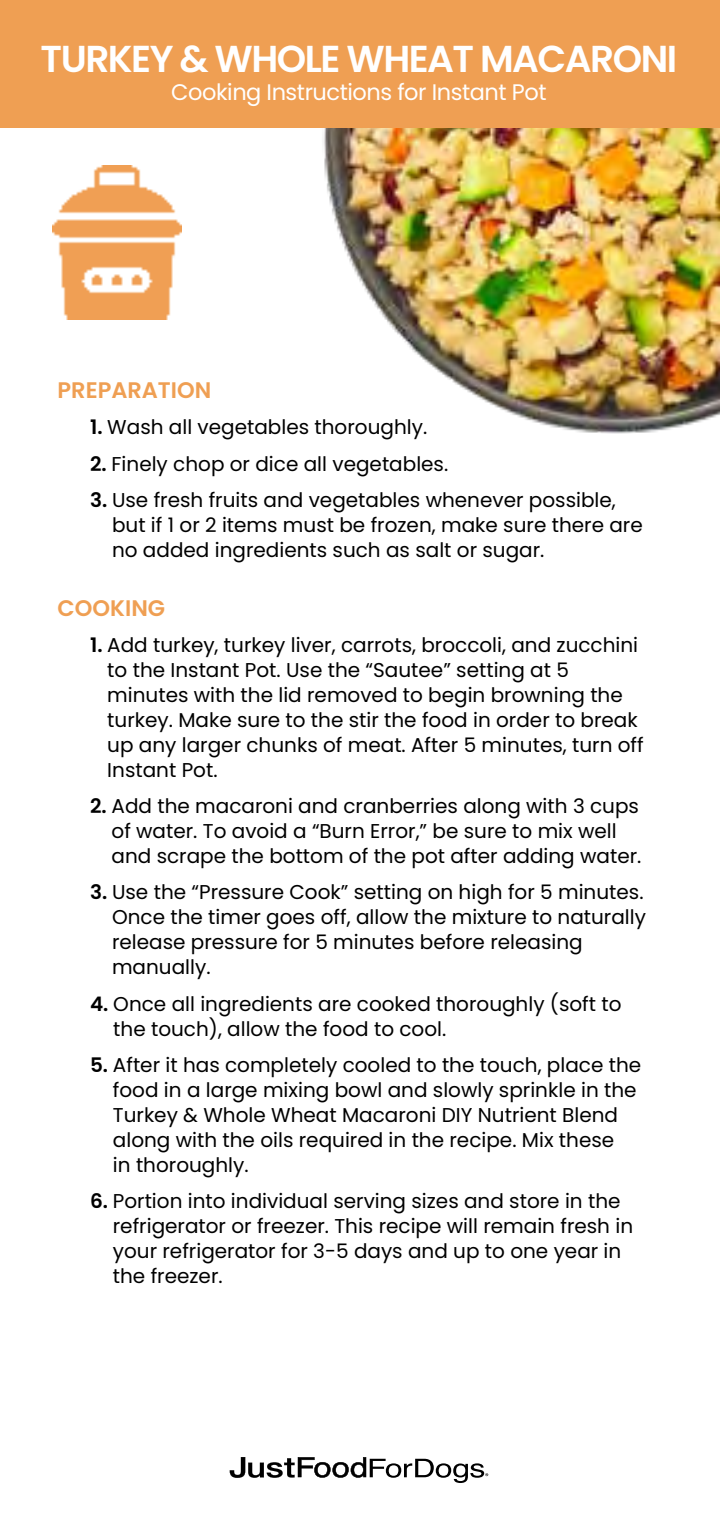
<style>
.page{position:relative;width:720px;height:1530px;background:#fff}
.page>*{position:absolute;margin:0;border:0;box-sizing:border-box;transform-origin:0 0}
.t1{font:600 37.5px "Poppins";letter-spacing:-.04em;color:#fff}
.t2{font:22.5px "Poppins";letter-spacing:-.02em;color:#fff}
.t3{font:600 22.5px "Poppins";color:#ef9f53}
.t4{font:20px/25px "Poppins";color:#000}
.s1{font-weight:600}
</style>
<div class="page">
<img style="left:323px;top:128px;width:397px;height:306px">
<div style="left:0;top:0;width:720px;height:128px;background:#ef9f53"></div>
<img style="left:52px;top:165px;width:129px;height:155px">
<svg style="left:230px;top:1457px;width:258px;height:26px"></svg>
<h1 class="t1" style="left:41px;top:37px;width:638px">TURKEY &amp; WHOLE WHEAT MACARONI</h1>
<p class="t2" style="left:171px;top:79px;width:377px">Cooking Instructions for Instant Pot</p>
<p class="t3" style="left:58px;top:377px;width:155px">PREPARATION</p>
<p class="t4" style="left:90px;top:415px;width:339px"><span class="s1">1.</span> Wash all vegetables thoroughly.</p>
<p class="t4" style="left:90px;top:451px;width:360px"><span class="s1">2.</span> Finely chop or dice all vegetables.</p>
<p class="t4" style="left:112px;top:488px;width:532px;text-indent:-22px"><span class="s1">3.</span> Use fresh fruits and vegetables whenever possible, but if 1 or 2 items must be frozen, make sure there are no added ingredients such as salt or sugar.</p>
<p class="t3" style="left:58px;top:595px;width:109px">COOKING</p>
<p class="t4" style="left:107px;top:633px;width:538px;text-indent:-17px"><span class="s1">1.</span> Add turkey, turkey liver, carrots, broccoli, and zucchini to the Instant Pot. Use the “Sautee” setting at 5 minutes with the lid removed to begin browning the turkey. Make sure to the stir the food in order to break up any larger chunks of meat. After 5 minutes, turn off Instant Pot.</p>
<p class="t4" style="left:112px;top:794px;width:531px;text-indent:-21px"><span class="s1">2.</span> Add the macaroni and cranberries along with 3 cups of water. To avoid a “Burn Error,” be sure to mix well and scrape the bottom of the pot after adding water.</p>
<p class="t4" style="left:112px;top:880px;width:535px;text-indent:-22px"><span class="s1">3.</span> Use the “Pressure Cook” setting on high for 5 minutes.<br>Once the timer goes off, allow the mixture to naturally release pressure for 5 minutes before releasing manually.</p>
<p class="t4" style="left:113px;top:991px;width:510px;text-indent:-23px"><span class="s1">4.</span> Once all ingredients are cooked thoroughly (soft to the touch), allow the food to cool.</p>
<p class="t4" style="left:113px;top:1053px;width:530px;text-indent:-23px"><span class="s1">5.</span> After it has completely cooled to the touch, place the food in a large mixing bowl and slowly sprinkle in the Turkey &amp; Whole Wheat Macaroni DIY Nutrient Blend along with the oils required in the recipe. Mix these<br>in thoroughly.</p>
<p class="t4" style="left:113px;top:1189px;width:522px;text-indent:-23px"><span class="s1">6.</span> Portion into individual serving sizes and store in the refrigerator or freezer. This recipe will remain fresh in your refrigerator for 3-5 days and up to one year in the freezer.</p>
</div>
